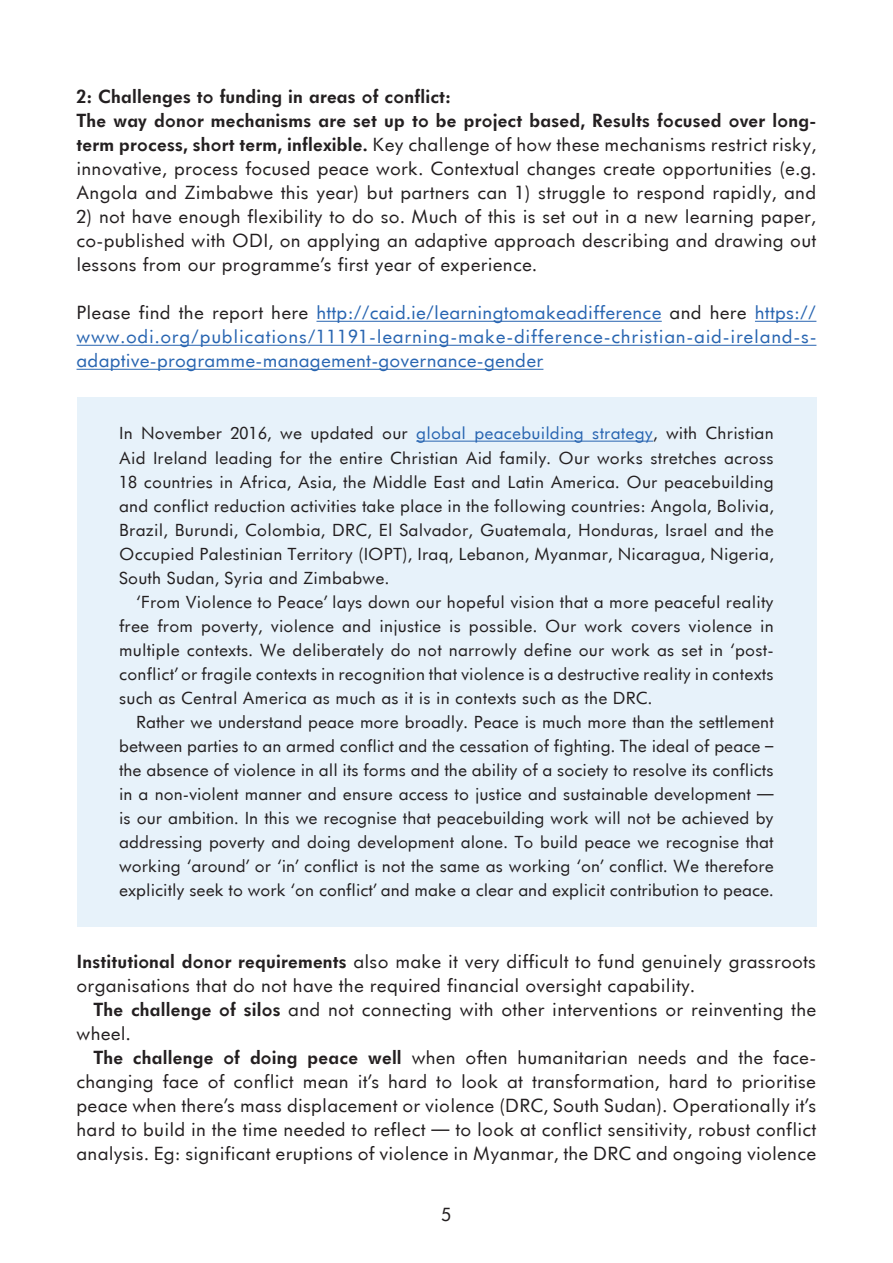
<style>
.page{position:relative;width:893px;height:1263px;background:#fff}
.page>*{position:absolute;margin:0;border:0;box-sizing:border-box;transform-origin:0 0}
.t1{font:18px/24px "Futurist";color:#231f20}
.t2{font:18px/24px "Futurist";color:#2865b1;text-align:justify}
.t3{font:16.5px/24px "Futurist";color:#231f20;text-align:justify}
.s1{font-weight:700}
.s2{color:#231f20}
.s3{color:#2865b1}
</style>
<div class="page">
<div style="left:77px;top:398px;width:739px;height:529px;background:#e7f2fa"></div>
<hr style="left:316px;top:321px;width:346px;height:1px;background:#2865b1">
<hr style="left:755px;top:321px;width:61px;height:1px;background:#2865b1">
<hr style="left:77px;top:345px;width:739px;height:1px;background:#2865b1">
<hr style="left:77px;top:369px;width:466px;height:1px;background:#2865b1">
<hr style="left:416px;top:441px;width:237px;height:1px;background:#2865b1">
<p class="t1" style="left:77px;top:85px;width:741px"><span class="s1">2: Challenges to funding in areas of conflict:<br>The way donor mechanisms are set up to be project based, Results focused over long&shy;term process, short term, inflexible.</span> Key challenge of how these mechanisms restrict risky, innovative, process focused peace work. Contextual changes create opportunities (e.g.<br>Angola and Zimbabwe this year) but partners can 1) struggle to respond rapidly, and</p>
<p class="t1" style="left:77px;top:205px;width:741px;text-align:justify">2) not have enough flexibility to do so. Much of this is set out in a new learning paper, co-published with ODI, on applying an adaptive approach describing and drawing out lessons from our programme’s first year of experience.</p>
<p class="t2" style="left:77px;top:301px;width:742px"><span class="s2">Please find the report here</span> http://caid.ie/learningtomakeadifference <span class="s2">and here</span> https:// www.odi.org/publications/11191-learning-make-difference-christian-aid-ireland-s&shy;adaptive-programme-management-governance-gender</p>
<p class="t3" style="left:119px;top:421px;width:656px">In November 2016, we updated our <span class="s3">global peacebuilding strategy</span>, with Christian Aid Ireland leading for the entire Christian Aid family. Our works stretches across 18 countries in Africa, Asia, the Middle East and Latin America. Our peacebuilding and conflict reduction activities take place in the following countries: Angola, Bolivia, Brazil, Burundi, Colombia, DRC, El Salvador, Guatemala, Honduras, Israel and the Occupied Palestinian Territory (IOPT), Iraq, Lebanon, Myanmar, Nicaragua, Nigeria, South Sudan, Syria and Zimbabwe.</p>
<p class="t3" style="left:119px;top:589px;width:656px;text-indent:17px">‘From Violence to Peace’ lays down our hopeful vision that a more peaceful reality free from poverty, violence and injustice is possible. Our work covers violence in multiple contexts. We deliberately do not narrowly define our work as set in ‘post&shy;conflict’ or fragile contexts in recognition that violence is a destructive reality in contexts such as Central America as much as it is in contexts such as the DRC.</p>
<p class="t3" style="left:119px;top:709px;width:656px;text-indent:17px">Rather we understand peace more broadly. Peace is much more than the settlement between parties to an armed conflict and the cessation of fighting. The ideal of peace – the absence of violence in all its forms and the ability of a society to resolve its conflicts in a non-violent manner and ensure access to justice and sustainable development — is our ambition. In this we recognise that peacebuilding work will not be achieved by addressing poverty and doing development alone. To build peace we recognise that working ‘around’ or ‘in’ conflict is not the same as working ‘on’ conflict. We therefore explicitly seek to work ‘on conflict’ and make a clear and explicit contribution to peace.</p>
<p class="t1" style="left:77px;top:949px;width:741px"><span class="s1">Institutional donor requirements</span> also make it very difficult to fund genuinely grassroots organisations that do not have the required financial oversight capability.</p>
<p class="t1" style="left:77px;top:997px;width:741px;text-indent:17px"><span class="s1">The challenge of silos</span> and not connecting with other interventions or reinventing the wheel.</p>
<p class="t1" style="left:77px;top:1045px;width:741px;text-align:justify;text-indent:17px"><span class="s1">The challenge of doing peace well</span> when often humanitarian needs and the face&shy;changing face of conflict mean it’s hard to look at transformation, hard to prioritise peace when there’s mass displacement or violence (DRC, South Sudan). Operationally it’s hard to build in the time needed to reflect — to look at conflict sensitivity, robust conflict analysis. Eg: significant eruptions of violence in Myanmar, the DRC and ongoing violence</p>
<p class="t1" style="left:441px;top:1202px;width:12px">5</p>
</div>
